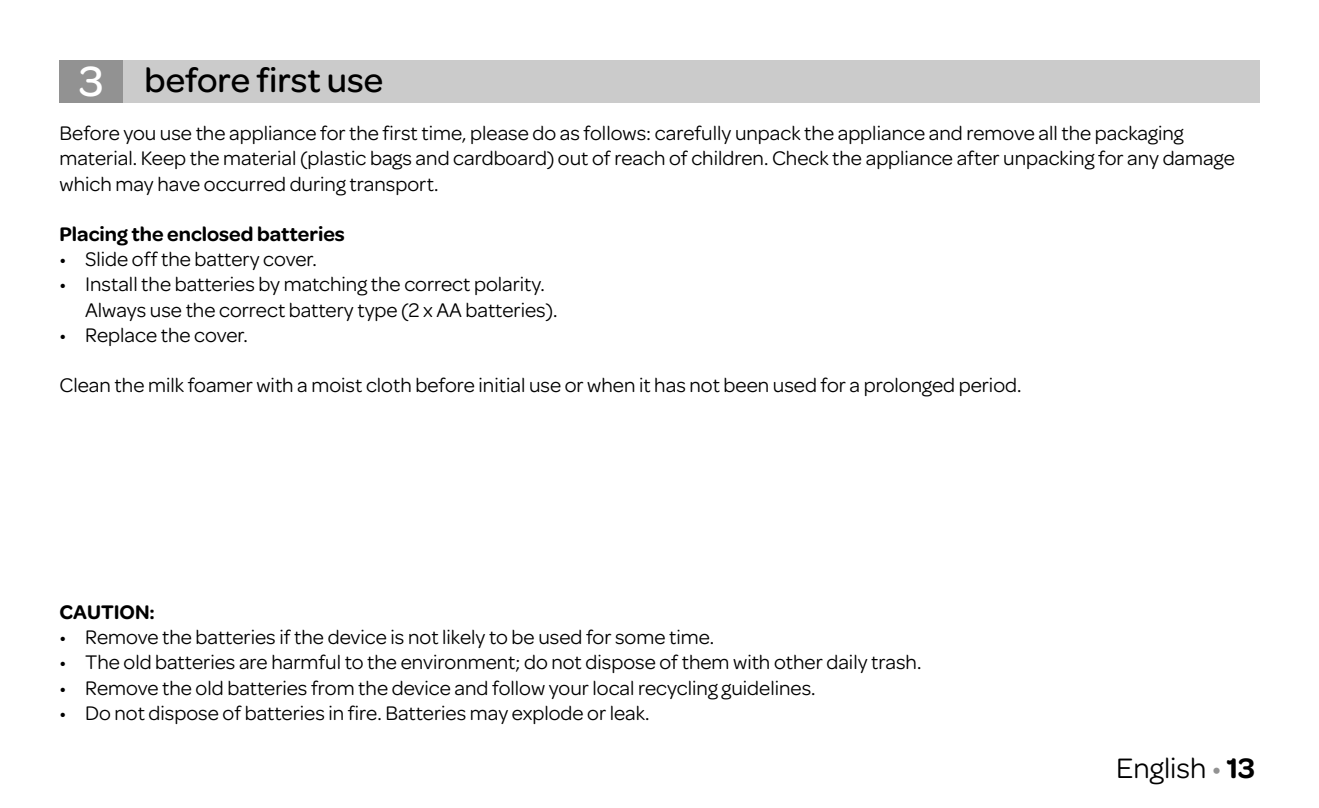
<style>
.page{position:relative;width:1319px;height:808px;background:#fff}
.page>*{position:absolute;margin:0;border:0;box-sizing:border-box;transform-origin:0 0}
.t1{font:500 36px "Omnes";color:#000}
.t2{font:30px "Omnes";color:#000}
.t3{font:21px/25.2px "Omnes";color:#000}
.t4{font:600 21px "Omnes";color:#000}
.s1{font-size:45px;color:#fff}
.s2{color:#929292}
.s3{font-weight:600}
</style>
<div class="page">
<div style="left:102px;top:60px;width:1157px;height:42px;background:#cbcbcb"></div>
<div style="left:60px;top:60px;width:63px;height:42px;background:#929292"></div>
<h1 class="t1" style="left:79px;top:55px;width:305px"><span class="s1">3</span> before first use</h1>
<p class="t3" style="left:60px;top:119px;width:1176px">Before you use the appliance for the first time, please do as follows: carefully unpack the appliance and remove all the packaging material. Keep the material (plastic bags and cardboard) out of reach of children. Check the appliance after unpacking for any damage which may have occurred during transport.</p>
<p class="t4" style="left:60px;top:219px;width:287px">Placing the enclosed batteries</p>
<p class="t3" style="left:60px;top:245px;width:259px">• Slide off the battery cover.</p>
<p class="t3" style="left:85px;top:271px;width:474px;text-indent:-26px">• Install the batteries by matching the correct polarity.<br>Always use the correct battery type (2 x AA batteries).</p>
<p class="t3" style="left:60px;top:321px;width:190px">• Replace the cover.</p>
<p class="t3" style="left:60px;top:371px;width:963px">Clean the milk foamer with a moist cloth before initial use or when it has not been used for a prolonged period.</p>
<p class="t4" style="left:60px;top:597px;width:97px">CAUTION:</p>
<p class="t3" style="left:60px;top:623px;width:656px">• Remove the batteries if the device is not likely to be used for some time.</p>
<p class="t3" style="left:60px;top:649px;width:863px">• The old batteries are harmful to the environment; do not dispose of them with other daily trash.</p>
<p class="t3" style="left:60px;top:674px;width:757px">• Remove the old batteries from the device and follow your local recycling guidelines.</p>
<p class="t3" style="left:60px;top:699px;width:591px">• Do not dispose of batteries in fire. Batteries may explode or leak.</p>
<h2 class="t2" style="left:1115px;top:748px;width:140px">English <span class="s2">•</span> <span class="s3">13</span></h2>
</div>
